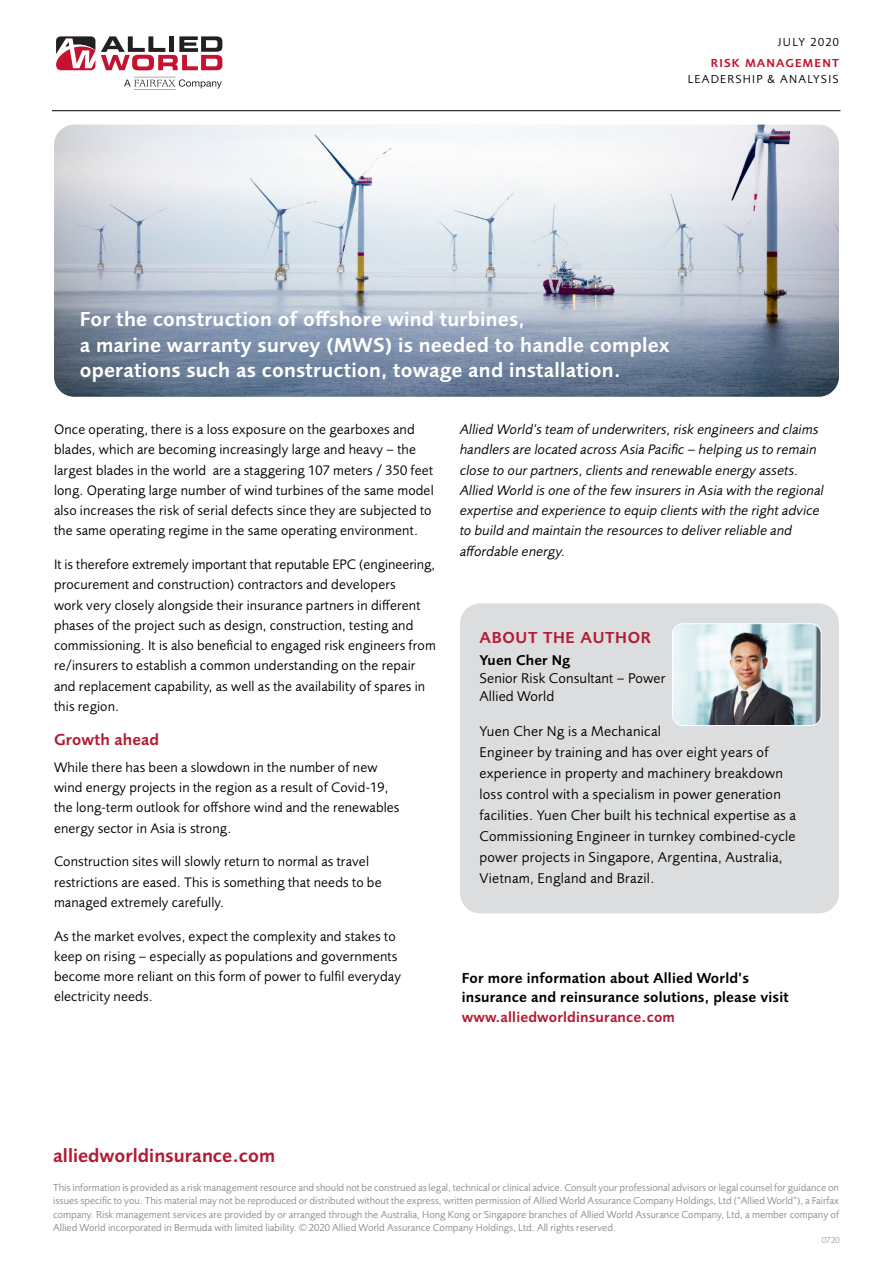
<style>
.page{position:relative;width:893px;height:1263px;background:#fff}
.page>*{position:absolute;margin:0;border:0;box-sizing:border-box;transform-origin:0 0}
.t1{font:600 21px/25.5px "Foundry Sans";letter-spacing:.01em;color:#fff}
.t2{font:600 19.5px "Foundry Sans";color:#b31b34}
.t3{font:600 16.5px "Foundry Sans";letter-spacing:.04em;color:#b31b34}
.t4{font:600 16.5px "Foundry Sans";letter-spacing:.01em;color:#b31b34}
.t5{font:600 15px/19.5px "Foundry Sans";letter-spacing:.01em;color:#000}
.t6{font:600 15px "Foundry Sans";letter-spacing:.01em;color:#b31b34}
.t7{font:14.7px/21px "Foundry Sans";letter-spacing:.02em;color:#000}
.t8{font:600 14.7px "Foundry Sans";letter-spacing:.01em;color:#000}
.t9{font:14.25px/20.2px "Foundry Sans";letter-spacing:.01em;color:#000}
.t10{font:italic 14.25px/20.2px "Foundry Sans";letter-spacing:.01em;color:#000}
.t11{font:12px "Foundry Sans";letter-spacing:.1em;color:#000}
.t12{font:600 12px "Foundry Sans";letter-spacing:.1em;color:#c41230}
.t13{font:12px "Foundry Sans";letter-spacing:.12em;color:#000}
.t14{font:10.5px/13.5px "Foundry Sans";color:#8a8c8e;text-align:justify}
.t15{font:300 9px "Foundry Sans";color:#8a8c8e}
</style>
<div class="page">
<img style="left:54px;top:125px;width:785px;height:272px">
<hr style="left:52px;top:110px;width:788px;height:1px;background:#000">
<div style="left:460px;top:603px;width:379px;height:310px;background:#dcddde;border-radius:20px"></div>
<img style="left:674px;top:625px;width:147px;height:100px">
<div style="left:672px;top:623px;width:149px;height:103px;border:1px solid #fff;border-radius:10px"></div>
<svg style="left:101px;top:36px;width:121px;height:34px"></svg>
<svg style="left:55px;top:35px;width:42px;height:37px"></svg>
<svg style="left:55px;top:36px;width:40px;height:34px"></svg>
<svg style="left:124px;top:77px;width:98px;height:12px"></svg>
<p class="t13" style="left:778px;top:35px;width:63px">JULY 2020</p>
<p class="t12" style="left:711px;top:56px;width:129px">RISK MANAGEMENT</p>
<p class="t11" style="left:688px;top:73px;width:152px">LEADERSHIP &amp; ANALYSIS</p>
<h1 class="t1" style="left:80px;top:307px;width:591px">For the construction of offshore wind turbines,<br>a marine warranty survey (MWS) is needed to handle complex operations such as construction, towage and installation.</h1>
<p class="t9" style="left:54px;top:420px;width:381px">Once operating, there is a loss exposure on the gearboxes and blades, which are becoming increasingly large and heavy – the largest blades in the world are a staggering 107 meters / 350 feet long. Operating large number of wind turbines of the same model also increases the risk of serial defects since they are subjected to the same operating regime in the same operating environment.</p>
<p class="t9" style="left:54px;top:555px;width:383px">It is therefore extremely important that reputable EPC (engineering, procurement and construction) contractors and developers<br>work very closely alongside their insurance partners in different phases of the project such as design, construction, testing and commissioning. It is also beneficial to engaged risk engineers from re/insurers to establish a common understanding on the repair and replacement capability, as well as the availability of spares in this region.</p>
<p class="t4" style="left:54px;top:730px;width:107px">Growth ahead</p>
<p class="t9" style="left:54px;top:757px;width:347px">While there has been a slowdown in the number of new wind energy projects in the region as a result of Covid-19, the long-term outlook for offshore wind and the renewables energy sector in Asia is strong.</p>
<p class="t9" style="left:54px;top:852px;width:329px">Construction sites will slowly return to normal as travel restrictions are eased. This is something that needs to be managed extremely carefully.</p>
<p class="t9" style="left:54px;top:926px;width:348px">As the market evolves, expect the complexity and stakes to keep on rising – especially as populations and governments become more reliant on this form of power to fulfil everyday electricity needs.</p>
<p class="t10" style="left:460px;top:420px;width:365px">Allied World’s team of underwriters, risk engineers and claims handlers are located across Asia Pacific – helping us to remain close to our partners, clients and renewable energy assets.<br>Allied World is one of the few insurers in Asia with the regional expertise and experience to equip clients with the right advice to build and maintain the resources to deliver reliable and affordable energy.</p>
<p class="t3" style="left:479px;top:628px;width:173px">ABOUT THE AUTHOR</p>
<p class="t8" style="left:479px;top:652px;width:92px">Yuen Cher Ng</p>
<p class="t7" style="left:479px;top:670px;width:187px;line-height:18px">Senior Risk Consultant – Power<br>Allied World</p>
<p class="t7" style="left:479px;top:721px;width:318px">Yuen Cher Ng is a Mechanical<br>Engineer by training and has over eight years of experience in property and machinery breakdown loss control with a specialism in power generation facilities. Yuen Cher built his technical expertise as a Commissioning Engineer in turnkey combined-cycle power projects in Singapore, Argentina, Australia, Vietnam, England and Brazil.</p>
<p class="t5" style="left:462px;top:968px;width:328px">For more information about Allied World’s insurance and reinsurance solutions, please visit</p>
<p class="t6" style="left:462px;top:1008px;width:215px">www.alliedworldinsurance.com</p>
<h2 class="t2" style="left:53px;top:1145px;width:224px">alliedworldinsurance.com</h2>
<p class="t14" style="left:53px;top:1180px;width:787px">This information is provided as a risk management resource and should not be construed as legal, technical or clinical advice. Consult your professional advisors or legal counsel for guidance on issues specific to you. This material may not be reproduced or distributed without the express, written permission of Allied World Assurance Company Holdings, Ltd (“Allied World”), a Fairfax company. Risk management services are provided by or arranged through the Australia, Hong Kong or Singapore branches of Allied World Assurance Company, Ltd, a member company of Allied World incorporated in Bermuda with limited liability. © 2020 Allied World Assurance Company Holdings, Ltd. All rights reserved.</p>
<p class="t15" style="left:822px;top:1235px;width:19px">0720</p>
</div>
